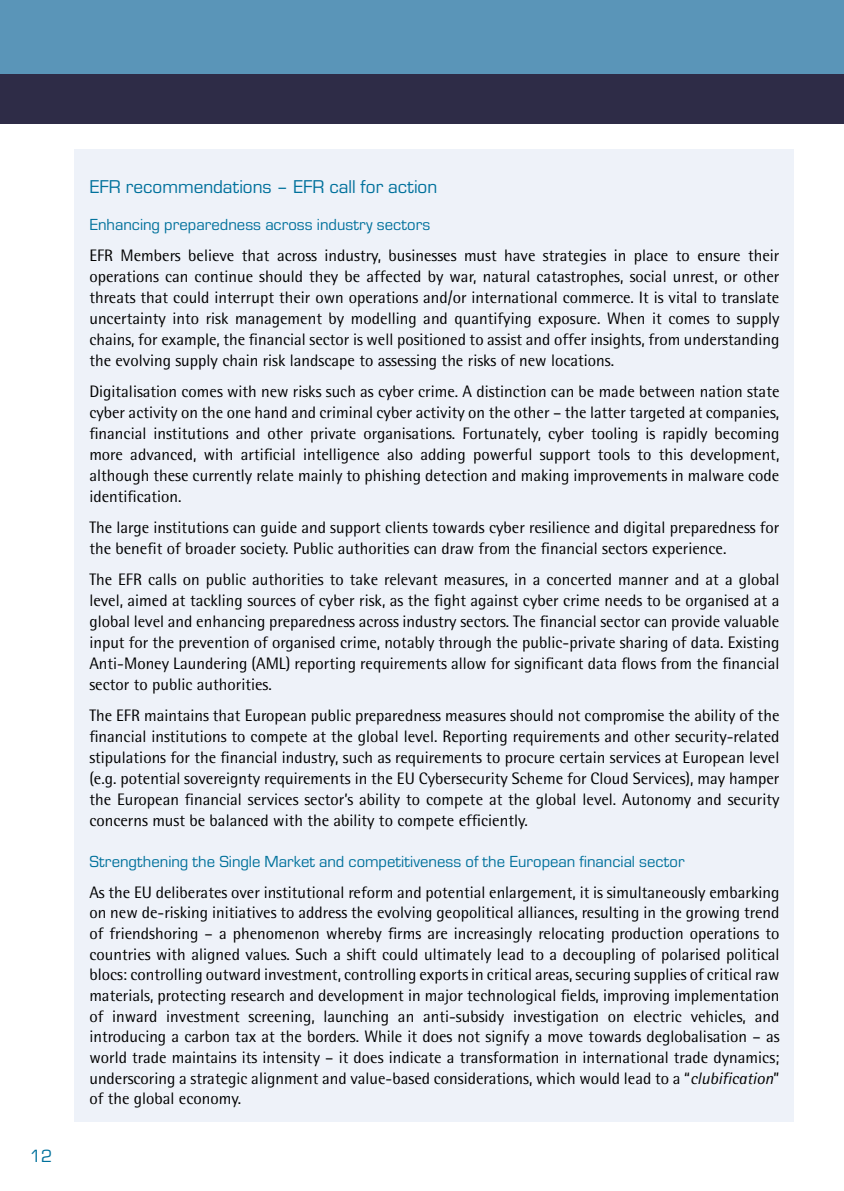
<style>
.page{position:relative;width:844px;height:1191px;background:#fff}
.page>*{position:absolute;margin:0;border:0;box-sizing:border-box;transform-origin:0 0}
.t1{font:19.25px "Eurostile";color:#00719c}
.t2{font:18.38px "Eurostile";color:#00719c}
.t3{font:16.62px/21px "Rotis Semi Sans Std";color:#000;text-align:justify}
.t4{font:16.62px "Eurostile";color:#00719c}
.s1{font-style:italic}
</style>
<div class="page">
<div style="left:74px;top:149px;width:720px;height:972px;background:#eef2f9"></div>
<div style="left:0;top:0;width:843px;height:74px;background:#5a95b8"></div>
<div style="left:0;top:74px;width:843px;height:50px;background:#2e2c47"></div>
<p class="t2" style="left:30px;top:1143px;width:24px">12</p>
<p class="t1" style="left:89px;top:174px;width:349px">EFR recommendations – EFR call for action</p>
<p class="t4" style="left:89px;top:213px;width:342px">Enhancing preparedness across industry sectors</p>
<p class="t3" style="left:89px;top:245px;width:691px">EFR Members believe that across industry, businesses must have strategies in place to ensure their operations can continue should they be affected by war, natural catastrophes, social unrest, or other threats that could interrupt their own operations and/or international commerce. It is vital to translate uncertainty into risk management by modelling and quantifying exposure. When it comes to supply chains, for example, the financial sector is well positioned to assist and offer insights, from understanding the evolving supply chain risk landscape to assessing the risks of new locations.</p>
<p class="t3" style="left:89px;top:380px;width:691px">Digitalisation comes with new risks such as cyber crime. A distinction can be made between nation state cyber activity on the one hand and criminal cyber activity on the other – the latter targeted at companies, financial institutions and other private organisations. Fortunately, cyber tooling is rapidly becoming more advanced, with artificial intelligence also adding powerful support tools to this development, although these currently relate mainly to phishing detection and making improvements in malware code identification.</p>
<p class="t3" style="left:89px;top:516px;width:691px">The large institutions can guide and support clients towards cyber resilience and digital preparedness for the benefit of broader society. Public authorities can draw from the financial sectors experience.</p>
<p class="t3" style="left:89px;top:568px;width:691px">The EFR calls on public authorities to take relevant measures, in a concerted manner and at a global level, aimed at tackling sources of cyber risk, as the fight against cyber crime needs to be organised at a global level and enhancing preparedness across industry sectors. The financial sector can provide valuable input for the prevention of organised crime, notably through the public-private sharing of data. Existing Anti-Money Laundering (AML) reporting requirements allow for significant data flows from the financial sector to public authorities.</p>
<p class="t3" style="left:89px;top:704px;width:691px">The EFR maintains that European public preparedness measures should not compromise the ability of the financial institutions to compete at the global level. Reporting requirements and other security-related stipulations for the financial industry, such as requirements to procure certain services at European level (e.g. potential sovereignty requirements in the EU Cybersecurity Scheme for Cloud Services), may hamper the European financial services sector’s ability to compete at the global level. Autonomy and security concerns must be balanced with the ability to compete efficiently.</p>
<p class="t4" style="left:89px;top:850px;width:596px">Strengthening the Single Market and competitiveness of the European financial sector</p>
<p class="t3" style="left:89px;top:881px;width:691px">As the EU deliberates over institutional reform and potential enlargement, it is simultaneously embarking on new de-risking initiatives to address the evolving geopolitical alliances, resulting in the growing trend of friendshoring – a phenomenon whereby firms are increasingly relocating production operations to countries with aligned values. Such a shift could ultimately lead to a decoupling of polarised political blocs: controlling outward investment, controlling exports in critical areas, securing supplies of critical raw materials, protecting research and development in major technological fields, improving implementation of inward investment screening, launching an anti-subsidy investigation on electric vehicles, and introducing a carbon tax at the borders. While it does not signify a move towards deglobalisation – as world trade maintains its intensity – it does indicate a transformation in international trade dynamics; underscoring a strategic alignment and value-based considerations, which would lead to a “<span class="s1">clubification</span>” of the global economy.</p>
</div>
